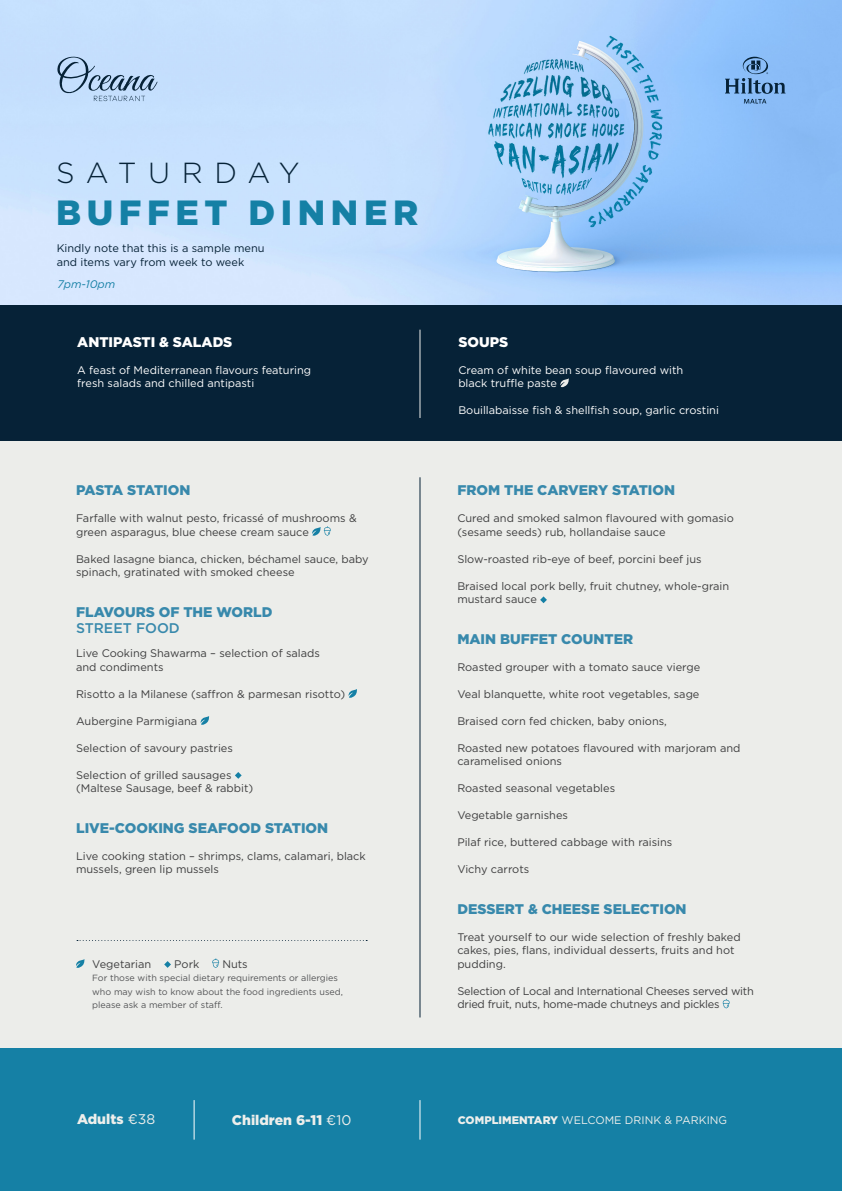
<style>
.page{position:relative;width:842px;height:1191px;background:#fff}
.page>*{position:absolute;margin:0;border:0;box-sizing:border-box;transform-origin:0 0}
.t1{font:900 35px "Gotham";letter-spacing:.16em;color:#1580a5}
.t2{font:300 29px "Gotham";letter-spacing:.385em;color:#062237}
.t3{font:900 14px "Gotham";color:#3889ac}
.t4{font:900 14px "Gotham";color:#eeefec}
.t5{font:900 14px "Gotham";color:#fff}
.t6{font:900 14px "Gotham";letter-spacing:-.02em;color:#3889ac}
.t7{font:500 14px "Gotham";color:#3889ac}
.t8{font:11px/13.5px "Gotham";color:#3e3e3f}
.t9{font:11px/13.5px "Gotham";color:#fff}
.t10{font:11px/13.5px "Gotham";letter-spacing:-.02em;color:#3e3e3f}
.t11{font:11px/13.5px "Gotham";color:#062237}
.t12{font:11px "Gotham";color:#eeefec}
.t13{font:italic 11px "Gotham";color:#1580a5}
.t14{font:9px "Gotham";color:#545557}
.s1{font-weight:400}
.s2{font-weight:900}
</style>
<div class="page">
<img style="left:0;top:0;width:842px;height:306px">
<div style="left:0;top:306px;width:842px;height:885px;background:#ecedea"></div>
<div style="left:0;top:306px;width:842px;height:135px;background:#062237"></div>
<svg style="left:56px;top:50px;width:102px;height:51px;background:#a9c4e1"></svg>
<svg style="left:725px;top:57px;width:60px;height:47px;background:#719fd3"></svg>
<svg style="left:312px;top:526px;width:19px;height:10px"></svg>
<svg style="left:348px;top:689px;width:9px;height:9px"></svg>
<svg style="left:200px;top:716px;width:9px;height:9px"></svg>
<svg style="left:235px;top:772px;width:7px;height:6px"></svg>
<svg style="left:76px;top:959px;width:9px;height:9px"></svg>
<svg style="left:164px;top:961px;width:7px;height:6px"></svg>
<svg style="left:212px;top:958px;width:7px;height:9px"></svg>
<svg style="left:540px;top:596px;width:7px;height:7px"></svg>
<svg style="left:722px;top:999px;width:8px;height:9px"></svg>
<svg style="left:560px;top:378px;width:9px;height:9px"></svg>
<svg style="left:77px;top:940px;width:290px;height:1px"></svg>
<hr style="left:419px;top:330px;width:1px;height:88px;background:#ecedea">
<hr style="left:419px;top:477px;width:1px;height:540px;background:#062237">
<div style="left:0;top:1048px;width:842px;height:143px;background:#1580a5"></div>
<hr style="left:194px;top:1100px;width:1px;height:39px;background:#fff">
<hr style="left:419px;top:1100px;width:1px;height:39px;background:#fff">
<p class="t2" style="left:56px;top:154px;width:245px">SATURDAY</p>
<p class="t1" style="left:56px;top:188px;width:363px">BUFFET DINNER</p>
<p class="t11" style="left:57px;top:241px;width:209px">Kindly note that this is a sample menu and items vary from week to week</p>
<p class="t13" style="left:57px;top:277px;width:59px">7pm-10pm</p>
<p class="t5" style="left:77px;top:332px;width:157px">ANTIPASTI &amp; SALADS</p>
<p class="t9" style="left:77px;top:363px;width:235px">A feast of Mediterranean flavours featuring fresh salads and chilled antipasti</p>
<p class="t6" style="left:76px;top:480px;width:116px">PASTA STATION</p>
<p class="t8" style="left:76px;top:511px;width:282px">Farfalle with walnut pesto, fricassé of mushrooms &amp; green asparagus, blue cheese cream sauce</p>
<p class="t8" style="left:76px;top:552px;width:294px">Baked lasagne bianca, chicken, béchamel sauce, baby spinach, gratinated with smoked cheese</p>
<p class="t3" style="left:76px;top:602px;width:198px">FLAVOURS OF THE WORLD</p>
<p class="t7" style="left:76px;top:619px;width:105px">STREET FOOD</p>
<p class="t8" style="left:76px;top:646px;width:245px">Live Cooking Shawarma – selection of salads and condiments</p>
<p class="t8" style="left:76px;top:687px;width:271px">Risotto a la Milanese (saffron &amp; parmesan risotto)</p>
<p class="t8" style="left:76px;top:714px;width:123px">Aubergine Parmigiana</p>
<p class="t8" style="left:76px;top:741px;width:158px">Selection of savoury pastries</p>
<p class="t8" style="left:76px;top:768px;width:179px">Selection of grilled sausages (Maltese Sausage, beef &amp; rabbit)</p>
<p class="t3" style="left:76px;top:818px;width:254px">LIVE-COOKING SEAFOOD STATION</p>
<p class="t8" style="left:76px;top:849px;width:291px">Live cooking station – shrimps, clams, calamari, black mussels, green lip mussels</p>
<p class="t8" style="left:92px;top:957px;width:61px">Vegetarian</p>
<p class="t8" style="left:174px;top:957px;width:27px">Pork</p>
<p class="t8" style="left:222px;top:957px;width:27px">Nuts</p>
<p class="t14" style="left:92px;top:972px;width:247px">For those with special dietary requirements or allergies</p>
<p class="t14" style="left:92px;top:986px;width:252px">who may wish to know about the food ingredients used,</p>
<p class="t14" style="left:92px;top:999px;width:132px">please ask a member of staff.</p>
<p class="t5" style="left:458px;top:332px;width:51px">SOUPS</p>
<p class="t9" style="left:458px;top:363px;width:226px">Cream of white bean soup flavoured with black truffle paste</p>
<p class="t9" style="left:458px;top:403px;width:262px">Bouillabaisse fish &amp; shellfish soup, garlic crostini</p>
<p class="t3" style="left:457px;top:480px;width:219px">FROM THE CARVERY STATION</p>
<p class="t8" style="left:457px;top:511px;width:278px">Cured and smoked salmon flavoured with gomasio (sesame seeds) rub, hollandaise sauce</p>
<p class="t8" style="left:457px;top:552px;width:246px">Slow-roasted rib-eye of beef, porcini beef jus</p>
<p class="t8" style="left:457px;top:579px;width:273px">Braised local pork belly, fruit chutney, whole-grain mustard sauce</p>
<p class="t3" style="left:457px;top:629px;width:177px">MAIN BUFFET COUNTER</p>
<p class="t8" style="left:457px;top:660px;width:244px">Roasted grouper with a tomato sauce vierge</p>
<p class="t8" style="left:457px;top:687px;width:244px">Veal blanquette, white root vegetables, sage</p>
<p class="t8" style="left:457px;top:714px;width:211px">Braised corn fed chicken, baby onions,</p>
<p class="t8" style="left:457px;top:741px;width:285px">Roasted new potatoes flavoured with marjoram and caramelised onions</p>
<p class="t8" style="left:457px;top:781px;width:159px">Roasted seasonal vegetables</p>
<p class="t8" style="left:457px;top:808px;width:112px">Vegetable garnishes</p>
<p class="t8" style="left:457px;top:835px;width:217px">Pilaf rice, buttered cabbage with raisins</p>
<p class="t8" style="left:457px;top:862px;width:73px">Vichy carrots</p>
<p class="t3" style="left:457px;top:899px;width:231px">DESSERT &amp; CHEESE SELECTION</p>
<p class="t8" style="left:457px;top:930px;width:285px">Treat yourself to our wide selection of freshly baked cakes, pies, flans, individual desserts, fruits and hot pudding.</p>
<p class="t10" style="left:457px;top:984px;width:298px">Selection of Local and International Cheeses served with dried fruit, nuts, home-made chutneys and pickles</p>
<p class="t4" style="left:77px;top:1109px;width:80px">Adults <span class="s1">€38</span></p>
<p class="t4" style="left:232px;top:1110px;width:121px">Children 6-11 <span class="s1">€10</span></p>
<p class="t12" style="left:458px;top:1113px;width:271px"><span class="s2">COMPLIMENTARY</span> WELCOME DRINK &amp; PARKING</p>
</div>
